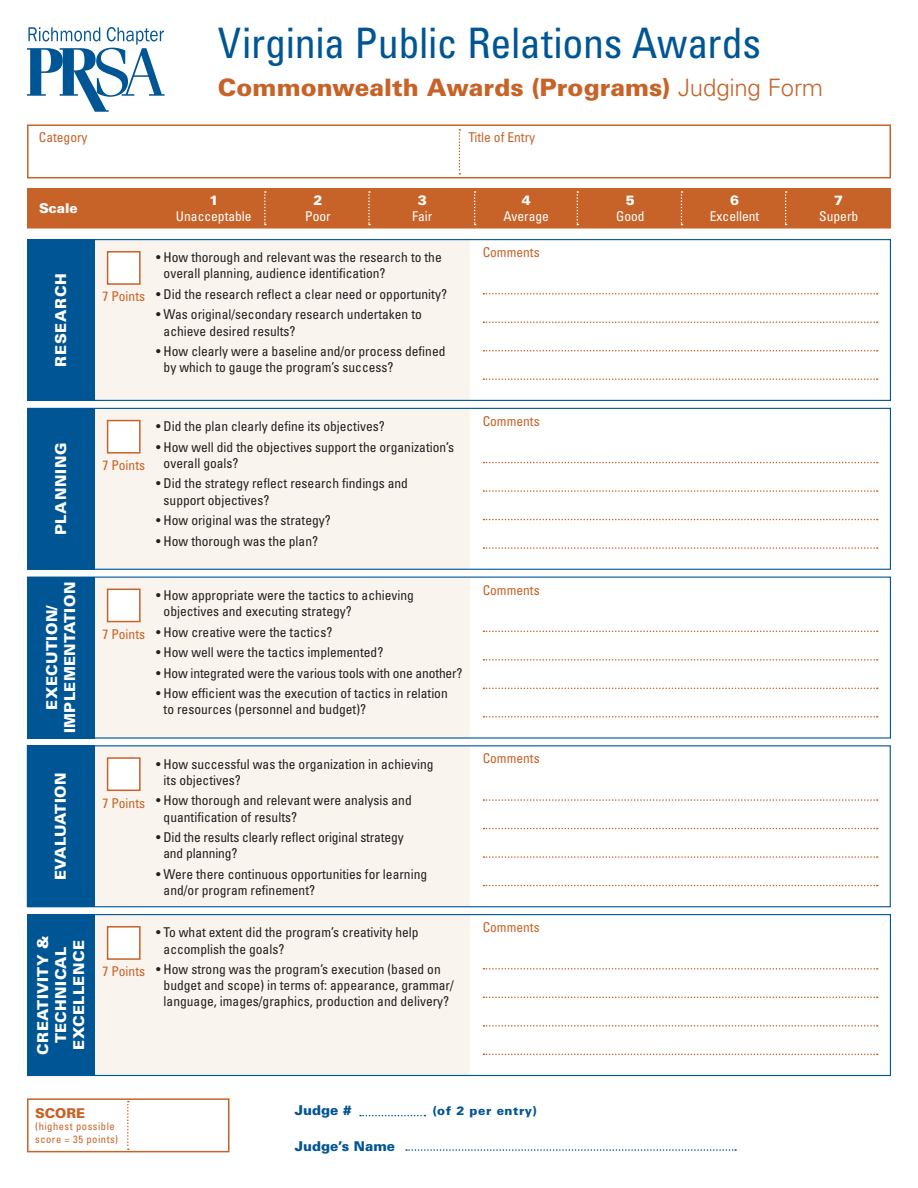
<style>
.page{position:relative;width:918px;height:1188px;background:#fff}
.page>*{position:absolute;margin:0;border:0;box-sizing:border-box;transform-origin:0 0}
.t1{font:condensed 42px "Univers LT Std";letter-spacing:-.005em;color:#005594}
.t2{font:900 24px "Univers LT Std";color:#c76328}
.t3{font:900 15px/18px "Univers LT Std";letter-spacing:.025em;color:#fff;text-align:center}
.t4{font:900 15px "Univers LT Std";letter-spacing:.05em;color:#fff}
.t5{font:condensed 13.5px/16.2px "Univers LT Std";color:#231f20}
.t6{font:condensed 13.5px "Univers LT Std";color:#c76328}
.t7{font:condensed 13.5px "Univers LT Std";color:#fff}
.t8{font:900 13.5px "Univers LT Std";color:#005594}
.t9{font:900 13.5px "Univers LT Std";color:#fff}
.t10{font:900 13.5px "Univers LT Std";color:#c76328}
.t11{font:900 12px "Univers LT Std";letter-spacing:.05em;color:#005594}
.t12{font:condensed 10.5px/12.6px "Univers LT Std";letter-spacing:.05em;color:#c76328}
.s1{font-weight:300}
</style>
<div class="page">
<svg style="left:27px;top:27px;width:138px;height:85px"></svg>
<div style="left:27px;top:188px;width:864px;height:41px;background:#c76328;border:2px solid #c76328"></div>
<svg style="left:264px;top:191px;width:2px;height:34px"></svg>
<svg style="left:368px;top:191px;width:2px;height:34px"></svg>
<svg style="left:474px;top:191px;width:2px;height:34px"></svg>
<svg style="left:577px;top:191px;width:1px;height:34px"></svg>
<svg style="left:681px;top:191px;width:1px;height:34px"></svg>
<svg style="left:785px;top:191px;width:2px;height:34px"></svg>
<div style="left:27px;top:124px;width:864px;height:54px;background:#fff;border:2px solid #c76328"></div>
<svg style="left:459px;top:129px;width:1px;height:46px"></svg>
<svg style="left:406px;top:1149px;width:330px;height:2px"></svg>
<svg style="left:360px;top:1115px;width:65px;height:1px"></svg>
<div style="left:27px;top:1098px;width:203px;height:54px;border:2px solid #c76328"></div>
<svg style="left:127px;top:1101px;width:2px;height:49px"></svg>
<div style="left:78px;top:239px;width:391px;height:162px;background:#faf4ee"></div>
<svg style="left:483px;top:322px;width:395px;height:1px"></svg>
<svg style="left:483px;top:378px;width:395px;height:2px"></svg>
<svg style="left:483px;top:293px;width:395px;height:2px"></svg>
<svg style="left:483px;top:350px;width:395px;height:1px"></svg>
<div style="left:27px;top:239px;width:67px;height:162px;background:#005594"></div>
<div style="left:27px;top:239px;width:864px;height:162px;border:1px solid #005594"></div>
<div style="left:107px;top:251px;width:34px;height:34px;background:#fff;border:2px solid #c76328"></div>
<svg style="left:483px;top:490px;width:395px;height:2px"></svg>
<svg style="left:483px;top:547px;width:395px;height:2px"></svg>
<svg style="left:483px;top:462px;width:395px;height:1px"></svg>
<svg style="left:483px;top:519px;width:395px;height:1px"></svg>
<div style="left:78px;top:408px;width:391px;height:162px;background:#faf4ee"></div>
<div style="left:27px;top:408px;width:67px;height:162px;background:#005594"></div>
<div style="left:27px;top:408px;width:864px;height:162px;border:1px solid #005594"></div>
<div style="left:107px;top:420px;width:34px;height:34px;background:#fff;border:2px solid #c76328"></div>
<svg style="left:483px;top:659px;width:395px;height:2px"></svg>
<svg style="left:483px;top:716px;width:395px;height:2px"></svg>
<svg style="left:483px;top:631px;width:395px;height:1px"></svg>
<svg style="left:483px;top:688px;width:395px;height:1px"></svg>
<div style="left:78px;top:577px;width:391px;height:162px;background:#faf4ee"></div>
<div style="left:27px;top:577px;width:67px;height:162px;background:#005594"></div>
<div style="left:27px;top:577px;width:864px;height:162px;border:1px solid #005594"></div>
<div style="left:107px;top:589px;width:34px;height:33px;background:#fff;border:2px solid #c76328"></div>
<svg style="left:483px;top:828px;width:395px;height:1px"></svg>
<svg style="left:483px;top:885px;width:395px;height:1px"></svg>
<svg style="left:483px;top:799px;width:395px;height:2px"></svg>
<svg style="left:483px;top:856px;width:395px;height:2px"></svg>
<div style="left:78px;top:745px;width:391px;height:162px;background:#faf4ee"></div>
<div style="left:27px;top:745px;width:67px;height:162px;background:#005594"></div>
<div style="left:27px;top:745px;width:864px;height:162px;border:1px solid #005594"></div>
<div style="left:107px;top:757px;width:34px;height:34px;background:#fff;border:2px solid #c76328"></div>
<svg style="left:483px;top:997px;width:395px;height:1px"></svg>
<svg style="left:483px;top:1054px;width:395px;height:1px"></svg>
<svg style="left:483px;top:968px;width:395px;height:2px"></svg>
<svg style="left:483px;top:1025px;width:395px;height:2px"></svg>
<div style="left:78px;top:914px;width:391px;height:162px;background:#faf4ee"></div>
<div style="left:27px;top:914px;width:67px;height:162px;background:#005594"></div>
<div style="left:27px;top:914px;width:864px;height:162px;border:1px solid #005594"></div>
<div style="left:107px;top:926px;width:34px;height:34px;background:#fff;border:2px solid #c76328"></div>
<p class="t1" style="left:218px;top:17px;width:545px">Virginia Public Relations Awards</p>
<p class="t2" style="left:218px;top:72px;width:607px">Commonwealth Awards (Programs) <span class="s1">Judging Form</span></p>
<p class="t6" style="left:39px;top:129px;width:50px">Category</p>
<p class="t6" style="left:469px;top:129px;width:68px">Title of Entry</p>
<p class="t9" style="left:39px;top:200px;width:40px">Scale</p>
<p class="t4" style="left:51px;top:367px;width:95px;rotate:-90deg">RESEARCH</p>
<p class="t6" style="left:102px;top:288px;width:44px">7 Points</p>
<p class="t9" style="left:209px;top:192px;width:11px">1</p>
<p class="t7" style="left:176px;top:208px;width:77px">Unacceptable</p>
<p class="t9" style="left:314px;top:192px;width:11px">2</p>
<p class="t7" style="left:305px;top:208px;width:27px">Poor</p>
<p class="t9" style="left:418px;top:192px;width:11px">3</p>
<p class="t7" style="left:412px;top:208px;width:22px">Fair</p>
<p class="t5" style="left:164px;top:249px;width:280px;text-indent:-7px">• How thorough and relevant was the research to the overall planning, audience identification?</p>
<p class="t5" style="left:156px;top:286px;width:292px">• Did the research reflect a clear need or opportunity?</p>
<p class="t5" style="left:164px;top:306px;width:260px;text-indent:-7px">• Was original/secondary research undertaken to achieve desired results?</p>
<p class="t5" style="left:164px;top:343px;width:283px;text-indent:-7px">• How clearly were a baseline and/or process defined by which to gauge the program’s success?</p>
<p class="t4" style="left:51px;top:535px;width:94px;rotate:-90deg">PLANNING</p>
<p class="t3" style="left:61px;top:733px;width:153px;rotate:-90deg">IMPLEMENTATION</p>
<p class="t3" style="left:43px;top:710px;width:107px;rotate:-90deg">EXECUTION/</p>
<p class="t3" style="left:51px;top:880px;width:109px;rotate:-90deg">EVALUATION</p>
<p class="t3" style="left:34px;top:1055px;width:121px;rotate:-90deg">CREATIVITY &amp;</p>
<p class="t3" style="left:52px;top:1050px;width:111px;rotate:-90deg">TECHNICAL<br>EXCELLENCE</p>
<p class="t6" style="left:102px;top:457px;width:44px">7 Points</p>
<p class="t5" style="left:156px;top:418px;width:230px">• Did the plan clearly define its objectives?</p>
<p class="t5" style="left:164px;top:439px;width:292px;text-indent:-7px">• How well did the objectives support the organization’s overall goals?</p>
<p class="t5" style="left:164px;top:475px;width:246px;text-indent:-7px">• Did the strategy reflect research findings and support objectives?</p>
<p class="t5" style="left:156px;top:512px;width:176px">• How original was the strategy?</p>
<p class="t5" style="left:156px;top:532px;width:163px">• How thorough was the plan?</p>
<p class="t6" style="left:102px;top:625px;width:44px">7 Points</p>
<p class="t5" style="left:164px;top:587px;width:252px;text-indent:-7px">• How appropriate were the tactics to achieving objectives and executing strategy?</p>
<p class="t5" style="left:156px;top:623px;width:178px">• How creative were the tactics?</p>
<p class="t5" style="left:156px;top:644px;width:229px">• How well were the tactics implemented?</p>
<p class="t5" style="left:156px;top:665px;width:308px">• How integrated were the various tools with one another?</p>
<p class="t5" style="left:156px;top:685px;width:293px">• How efficient was the execution of tactics in relation</p>
<p class="t5" style="left:164px;top:701px;width:204px">to resources (personnel and budget)?</p>
<p class="t6" style="left:102px;top:794px;width:44px">7 Points</p>
<p class="t5" style="left:164px;top:755px;width:271px;text-indent:-7px">• How successful was the organization in achieving its objectives?</p>
<p class="t5" style="left:164px;top:792px;width:250px;text-indent:-7px">• How thorough and relevant were analysis and quantification of results?</p>
<p class="t5" style="left:163px;top:829px;width:242px;text-indent:-7px">• Did the results clearly reflect original strategy and planning?</p>
<p class="t5" style="left:164px;top:866px;width:265px;text-indent:-7px">• Were there continuous opportunities for learning and/or program refinement?</p>
<p class="t6" style="left:102px;top:963px;width:44px">7 Points</p>
<p class="t5" style="left:164px;top:924px;width:256px;text-indent:-7px">• To what extent did the program’s creativity help accomplish the goals?</p>
<p class="t5" style="left:164px;top:961px;width:292px;text-indent:-7px">• How strong was the program’s execution (based on budget and scope) in terms of: appearance, grammar/ language, images/graphics, production and delivery?</p>
<p class="t9" style="left:522px;top:192px;width:11px">4</p>
<p class="t7" style="left:504px;top:208px;width:47px">Average</p>
<p class="t6" style="left:483px;top:244px;width:58px">Comments</p>
<p class="t6" style="left:483px;top:412px;width:58px">Comments</p>
<p class="t6" style="left:483px;top:581px;width:58px">Comments</p>
<p class="t6" style="left:483px;top:750px;width:58px">Comments</p>
<p class="t6" style="left:483px;top:919px;width:58px">Comments</p>
<p class="t10" style="left:35px;top:1104px;width:51px">SCORE</p>
<p class="t8" style="left:295px;top:1101px;width:59px">Judge #</p>
<p class="t11" style="left:433px;top:1103px;width:106px">(of 2 per entry)</p>
<p class="t12" style="left:35px;top:1120px;width:84px">(highest possible score = 35 points)</p>
<p class="t8" style="left:295px;top:1137px;width:102px">Judge’s Name</p>
<p class="t9" style="left:626px;top:192px;width:11px">5</p>
<p class="t7" style="left:616px;top:208px;width:30px">Good</p>
<p class="t9" style="left:730px;top:192px;width:11px">6</p>
<p class="t7" style="left:710px;top:208px;width:51px">Excellent</p>
<p class="t9" style="left:834px;top:192px;width:11px">7</p>
<p class="t7" style="left:819px;top:208px;width:41px">Superb</p>
</div>
